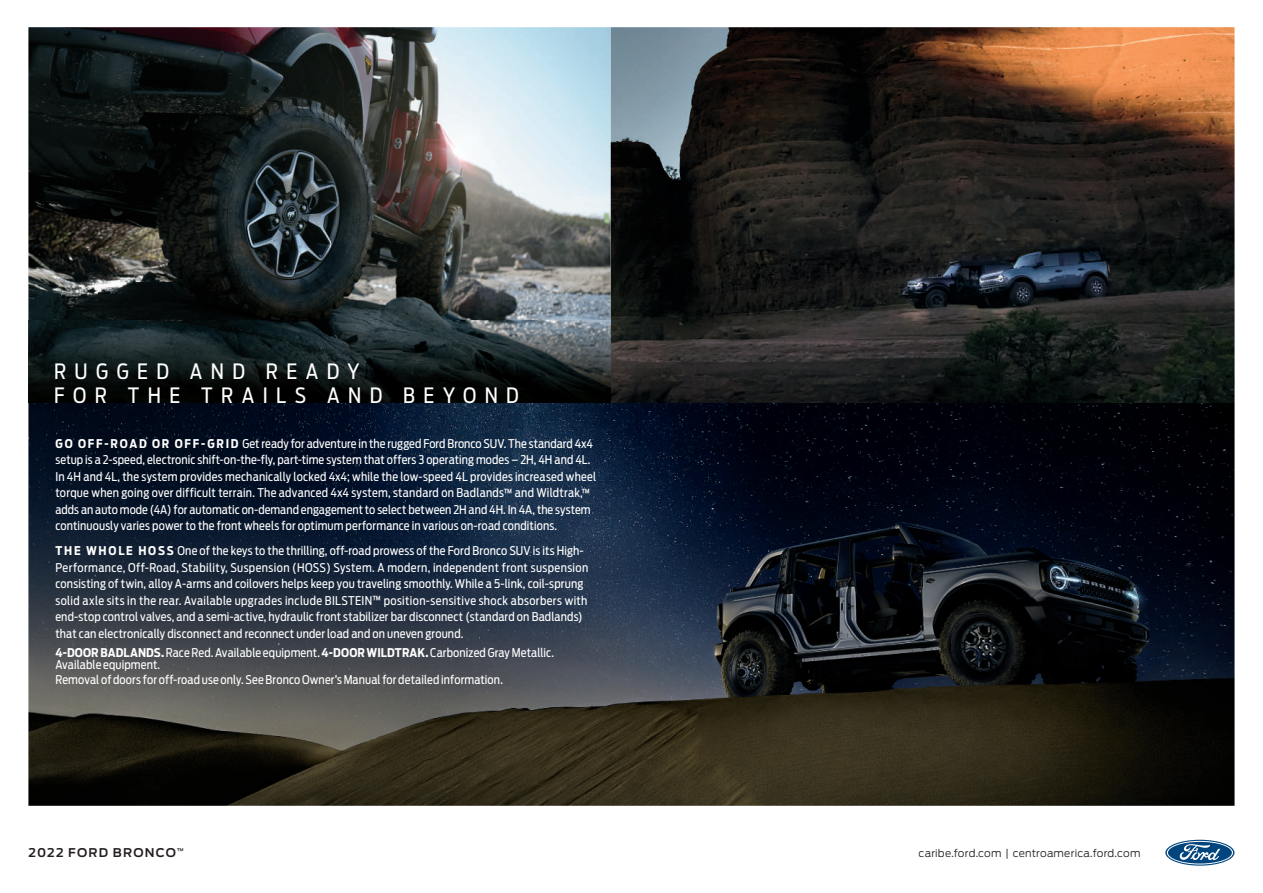
<style>
.page{position:relative;width:1263px;height:893px;background:#fff}
.page>*{position:absolute;margin:0;border:0;box-sizing:border-box;transform-origin:0 0}
.t1{font:21px/24px "Ford Antenna Cond";letter-spacing:.4em;color:#fff}
.t2{font:12px/16.5px "Ford Antenna Cond";letter-spacing:.015em;color:#fff}
.t3{font:600 12px "Ford Antenna";letter-spacing:.11em;color:#231f20}
.t4{font:300 10.5px "Ford Antenna";letter-spacing:.015em;color:#231f20}
.s1{font-weight:700}
.s2{font-weight:500;font-size:9.75px}
</style>
<div class="page">
<img style="left:28px;top:27px;width:1206px;height:779px">
<img style="left:28px;top:403px;width:582px;height:1px">
<img style="left:28px;top:320px;width:582px;height:83px">
<svg style="left:1165px;top:840px;width:69px;height:26px"></svg>
<svg style="left:1167px;top:841px;width:66px;height:23px"></svg>
<h1 class="t1" style="left:54px;top:357px;width:466px">RUGGED AND READY<br>FOR THE TRAILS AND BEYOND</h1>
<p class="t2" style="left:55px;top:434px;width:542px"><span class="s1">GO OFF-ROAD OR OFF- GRID</span> Get ready for adventure in the rugged Ford Bronco SUV. The standard 4x4 setup is a 2-speed, electronic shift-on-the-fly, part-time system that offers 3 operating modes – 2H, 4H and 4L.<br>In 4H and 4L, the system provides mechanically locked 4x4; while the low-speed 4L provides increased wheel torque when going over difficult terrain. The advanced 4x4 system, standard on Badlands<span class="s2">™</span> and Wildtrak,<span class="s2">™ </span>adds an auto mode (4A) for automatic on-demand engagement to select between 2H and 4H. In 4A, the system continuously varies power to the front wheels for optimum performance in various on-road conditions.</p>
<p class="t2" style="left:55px;top:541px;width:534px"><span class="s1">THE WHOLE HOSS</span> One of the keys to the thrilling, off-road prowess of the Ford Bronco SUV is its High-Performance, Off-Road, Stability, Suspension (HOSS) System. A modern, independent front suspension consisting of twin, alloy A-arms and coilovers helps keep you traveling smoothly. While a 5-link, coil-sprung solid axle sits in the rear. Available upgrades include BILSTEIN<span class="s2">™</span> position-sensitive shock absorbers with end-stop control valves, and a semi-active, hydraulic front stabilizer bar disconnect (standard on Badlands) that can electronically disconnect and reconnect under load and on uneven ground.</p>
<p class="t2" style="left:55px;top:646px;width:500px;line-height:11.7px"><span class="s1">4-DOOR BADLANDS.</span> Race Red. Available equipment. <span class="s1">4-DOOR WILDTRAK.</span> Carbonized Gray Metallic.<br>Available equipment.</p>
<p class="t2" style="left:55px;top:670px;width:449px">Removal of doors for off-road use only. See Bronco Owner’s Manual for detailed information.</p>
<p class="t3" style="left:28px;top:842px;width:157px">2022 FORD BRONCO<sup>™</sup></p>
<p class="t4" style="left:918px;top:844px;width:223px">caribe.ford.com | centroamerica.ford.com</p>
</div>
